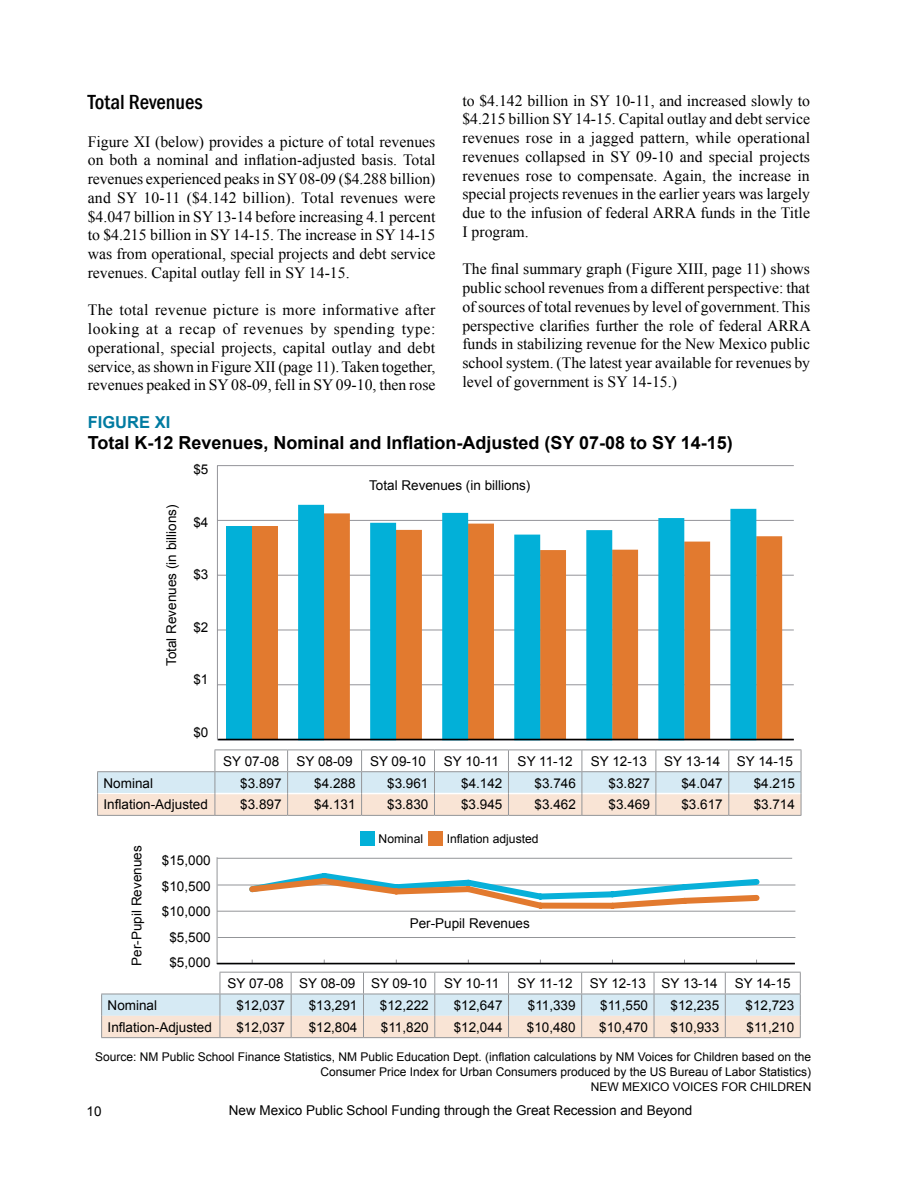
<style>
.page{position:relative;width:918px;height:1188px;background:#fff}
.page>*{position:absolute;margin:0;border:0;box-sizing:border-box;transform-origin:0 0}
.t1{font:500 condensed 21px "Franklin Gothic";color:#000}
.t2{font:700 18px "Arial";color:#000}
.t3{font:700 16.5px "Arial";color:#007ba1}
.t4{font:15.75px/18.8px "Times New Roman";color:#000;text-align:justify}
.t5{font:13.5px/25.5px "Arial";color:#000;text-align:center}
.t6{font:12.15px "Arial";color:#000}
.t7{font:12px "Arial";color:#000}
</style>
<div class="page">
<hr style="left:218px;top:885px;width:577px;height:1px;background:#939598">
<hr style="left:217px;top:911px;width:578px;height:1px;background:#939598">
<hr style="left:220px;top:972px;width:71px;height:1px;background:#939598">
<hr style="left:291px;top:972px;width:73px;height:1px;background:#939598">
<hr style="left:364px;top:972px;width:71px;height:1px;background:#939598">
<hr style="left:509px;top:972px;width:73px;height:1px;background:#939598">
<hr style="left:725px;top:972px;width:76px;height:1px;background:#939598">
<hr style="left:435px;top:972px;width:74px;height:1px;background:#939598">
<hr style="left:582px;top:972px;width:72px;height:1px;background:#939598">
<hr style="left:654px;top:972px;width:71px;height:1px;background:#939598">
<svg style="left:101px;top:973px;width:700px;height:64px"></svg>
<hr style="left:101px;top:1037px;width:119px;height:1px;background:#939598">
<hr style="left:220px;top:1037px;width:71px;height:1px;background:#939598">
<hr style="left:291px;top:1037px;width:73px;height:1px;background:#939598">
<hr style="left:364px;top:1037px;width:71px;height:1px;background:#939598">
<hr style="left:435px;top:1037px;width:74px;height:1px;background:#939598">
<hr style="left:509px;top:1037px;width:73px;height:1px;background:#939598">
<hr style="left:582px;top:1037px;width:72px;height:1px;background:#939598">
<hr style="left:654px;top:1037px;width:71px;height:1px;background:#939598">
<hr style="left:725px;top:1037px;width:76px;height:1px;background:#939598">
<hr style="left:216px;top:963px;width:577px;height:1px;background:#949499">
<svg style="left:245px;top:873px;width:518px;height:39px"></svg>
<svg style="left:97px;top:750px;width:705px;height:65px"></svg>
<hr style="left:97px;top:815px;width:118px;height:1px;background:#939598">
<hr style="left:215px;top:815px;width:73px;height:1px;background:#939598">
<hr style="left:288px;top:815px;width:74px;height:1px;background:#939598">
<hr style="left:362px;top:815px;width:72px;height:1px;background:#939598">
<hr style="left:434px;top:815px;width:74px;height:1px;background:#939598">
<hr style="left:508px;top:815px;width:74px;height:1px;background:#939598">
<hr style="left:582px;top:815px;width:74px;height:1px;background:#939598">
<hr style="left:656px;top:815px;width:73px;height:1px;background:#939598">
<hr style="left:729px;top:815px;width:72px;height:1px;background:#939598">
<hr style="left:217px;top:858px;width:575px;height:1px;background:#939598">
<hr style="left:218px;top:937px;width:577px;height:1px;background:#939598">
<hr style="left:217px;top:857px;width:1px;height:106px;background:#939598">
<hr style="left:217px;top:739px;width:577px;height:2px;background:#949499">
<hr style="left:217px;top:466px;width:1px;height:274px;background:#949499">
<hr style="left:217px;top:684px;width:577px;height:1px;background:#949499">
<hr style="left:217px;top:630px;width:577px;height:1px;background:#949499">
<hr style="left:217px;top:575px;width:577px;height:1px;background:#949499">
<hr style="left:217px;top:520px;width:577px;height:1px;background:#949499">
<hr style="left:217px;top:465px;width:577px;height:1px;background:#949499">
<div style="left:252px;top:526px;width:26px;height:213px;background:#e27a2f"></div>
<svg style="left:756px;top:513px;width:26px;height:226px;background:#e18846"></svg>
<div style="left:226px;top:526px;width:26px;height:213px;background:#02b0d8"></div>
<svg style="left:298px;top:505px;width:458px;height:234px"></svg>
<div style="left:429px;top:832px;width:14px;height:14px;background:#e27a2f"></div>
<div style="left:361px;top:832px;width:14px;height:14px;background:#02b0d8"></div>
<hr style="left:218px;top:739px;width:576px;height:1px;background:#000">
<hr style="left:217px;top:963px;width:578px;height:1px;background:#000">
<h1 class="t1" style="left:88px;top:88px;width:116px">Total Revenues</h1>
<p class="t4" style="left:88px;top:132px;width:349px">Figure XI (below) provides a picture of total revenues on both a nominal and inflation-adjusted basis. Total revenues experienced peaks in SY 08-09 ($4.288 billion) and SY 10-11 ($4.142 billion). Total revenues were $4.047 billion in SY 13-14 before increasing 4.1 percent to $4.215 billion in SY 14-15. The increase in SY 14-15 was from operational, special projects and debt service revenues. Capital outlay fell in SY 14-15.</p>
<p class="t4" style="left:88px;top:301px;width:349px">The total revenue picture is more informative after looking at a recap of revenues by spending type: operational, special projects, capital outlay and debt service, as shown in Figure XII (page 11). Taken together, revenues peaked in SY 08-09, fell in SY 09-10, then rose</p>
<p class="t4" style="left:462px;top:91px;width:349px">to $4.142 billion in SY 10-11, and increased slowly to $4.215 billion SY 14-15. Capital outlay and debt service revenues rose in a jagged pattern, while operational revenues collapsed in SY 09-10 and special projects revenues rose to compensate. Again, the increase in special projects revenues in the earlier years was largely due to the infusion of federal ARRA funds in the Title I program.</p>
<p class="t4" style="left:462px;top:259px;width:350px">The final summary graph (Figure XIII, page 11) shows public school revenues from a different perspective: that of sources of total revenues by level of government. This perspective clarifies further the role of federal ARRA funds in stabilizing revenue for the New Mexico public school system. (The latest year available for revenues by level of government is SY 14-15.)</p>
<p class="t3" style="left:88px;top:411px;width:82px">Figure XI</p>
<p class="t2" style="left:88px;top:430px;width:647px">Total K-12 Revenues, Nominal and Inflation-Adjusted (SY 07-08 to SY 14-15)</p>
<p class="t5" style="left:159px;top:666px;width:163px;rotate:-90deg">Total Revenues (in billions)</p>
<p class="t5" style="left:193px;top:457px;width:17px">$5</p>
<p class="t5" style="left:193px;top:510px;width:17px">$4</p>
<p class="t5" style="left:193px;top:562px;width:17px">$3</p>
<p class="t5" style="left:193px;top:615px;width:17px">$2</p>
<p class="t5" style="left:193px;top:667px;width:17px">$1</p>
<p class="t5" style="left:369px;top:472px;width:163px">Total Revenues (in billions)</p>
<p class="t5" style="left:193px;top:720px;width:17px">$0</p>
<p class="t5" style="left:223px;top:748px;width:58px">SY 07-08</p>
<p class="t5" style="left:297px;top:748px;width:58px">SY 08-09</p>
<p class="t5" style="left:370px;top:748px;width:58px">SY 09-10</p>
<p class="t5" style="left:444px;top:748px;width:57px">SY 10-11</p>
<p class="t5" style="left:518px;top:748px;width:57px">SY 11-12</p>
<p class="t5" style="left:591px;top:748px;width:58px">SY 12-13</p>
<p class="t5" style="left:664px;top:748px;width:130px">SY 13-14 SY 14-15</p>
<p class="t5" style="left:104px;top:770px;width:51px">Nominal</p>
<p class="t5" style="left:240px;top:770px;width:43px">$3.897</p>
<p class="t5" style="left:314px;top:770px;width:43px">$4.288</p>
<p class="t5" style="left:387px;top:770px;width:43px">$3.961</p>
<p class="t5" style="left:461px;top:770px;width:43px">$4.142</p>
<p class="t5" style="left:535px;top:770px;width:43px">$3.746</p>
<p class="t5" style="left:609px;top:770px;width:43px">$3.827</p>
<p class="t5" style="left:681px;top:770px;width:43px">$4.047</p>
<p class="t5" style="left:754px;top:770px;width:43px">$4.215</p>
<p class="t5" style="left:104px;top:792px;width:106px">Inflation-Adjusted</p>
<p class="t5" style="left:240px;top:792px;width:43px">$3.897</p>
<p class="t5" style="left:314px;top:792px;width:43px">$4.131</p>
<p class="t5" style="left:387px;top:792px;width:43px">$3.830</p>
<p class="t5" style="left:461px;top:792px;width:43px">$3.945</p>
<p class="t5" style="left:535px;top:792px;width:43px">$3.462</p>
<p class="t5" style="left:609px;top:792px;width:43px">$3.469</p>
<p class="t5" style="left:681px;top:792px;width:43px">$3.617</p>
<p class="t5" style="left:754px;top:792px;width:43px">$3.714</p>
<p class="t5" style="left:124px;top:966px;width:122px;rotate:-90deg">Per-Pupil Revenues</p>
<p class="t5" style="left:162px;top:848px;width:50px">$15,000 $10,500 $10,000 $5,500 $5,000</p>
<p class="t6" style="left:379px;top:831px;width:46px">Nominal</p>
<p class="t6" style="left:447px;top:831px;width:93px">Inflation adjusted</p>
<p class="t5" style="left:410px;top:910px;width:122px">Per-Pupil Revenues</p>
<p class="t5" style="left:228px;top:971px;width:201px">SY 07-08 SY 08-09 SY 09-10</p>
<p class="t5" style="left:444px;top:971px;width:57px">SY 10-11</p>
<p class="t5" style="left:518px;top:971px;width:57px">SY 11-12</p>
<p class="t5" style="left:590px;top:971px;width:129px">SY 12-13 SY 13-14</p>
<p class="t5" style="left:735px;top:971px;width:58px">SY 14-15</p>
<p class="t5" style="left:108px;top:992px;width:51px">Nominal</p>
<p class="t5" style="left:236px;top:992px;width:50px">$12,037</p>
<p class="t5" style="left:309px;top:992px;width:50px">$13,291</p>
<p class="t5" style="left:380px;top:992px;width:50px">$12,222</p>
<p class="t5" style="left:454px;top:992px;width:50px">$12,647</p>
<p class="t5" style="left:528px;top:992px;width:49px">$11,339</p>
<p class="t5" style="left:600px;top:992px;width:49px">$11,550</p>
<p class="t5" style="left:671px;top:992px;width:50px">$12,235</p>
<p class="t5" style="left:746px;top:992px;width:50px">$12,723</p>
<p class="t5" style="left:108px;top:1014px;width:106px">Inflation-Adjusted</p>
<p class="t5" style="left:236px;top:1014px;width:50px">$12,037</p>
<p class="t5" style="left:309px;top:1014px;width:50px">$12,804</p>
<p class="t5" style="left:381px;top:1014px;width:49px">$11,820</p>
<p class="t5" style="left:454px;top:1014px;width:50px">$12,044</p>
<p class="t5" style="left:527px;top:1014px;width:50px">$10,480</p>
<p class="t5" style="left:599px;top:1014px;width:50px">$10,470</p>
<p class="t5" style="left:671px;top:1014px;width:50px">$10,933</p>
<p class="t5" style="left:747px;top:1014px;width:49px">$11,210</p>
<p class="t7" style="left:95px;top:1049px;width:718px">Source: NM Public School Finance Statistics, NM Public Education Dept. (inflation calculations by NM Voices for Children based on the</p>
<p class="t7" style="left:320px;top:1064px;width:492px">Consumer Price I ndex for Urban Consumers produced by the US Bureau of Labor Statistics)</p>
<p class="t7" style="left:591px;top:1079px;width:112px">New Mexico voices</p>
<p class="t7" style="left:721px;top:1079px;width:74px">for children</p>
<p class="t5" style="left:87px;top:1098px;width:17px">10</p>
<p class="t5" style="left:229px;top:1098px;width:465px">New Mexico Public School Funding through the Great Recession and Beyond</p>
</div>
